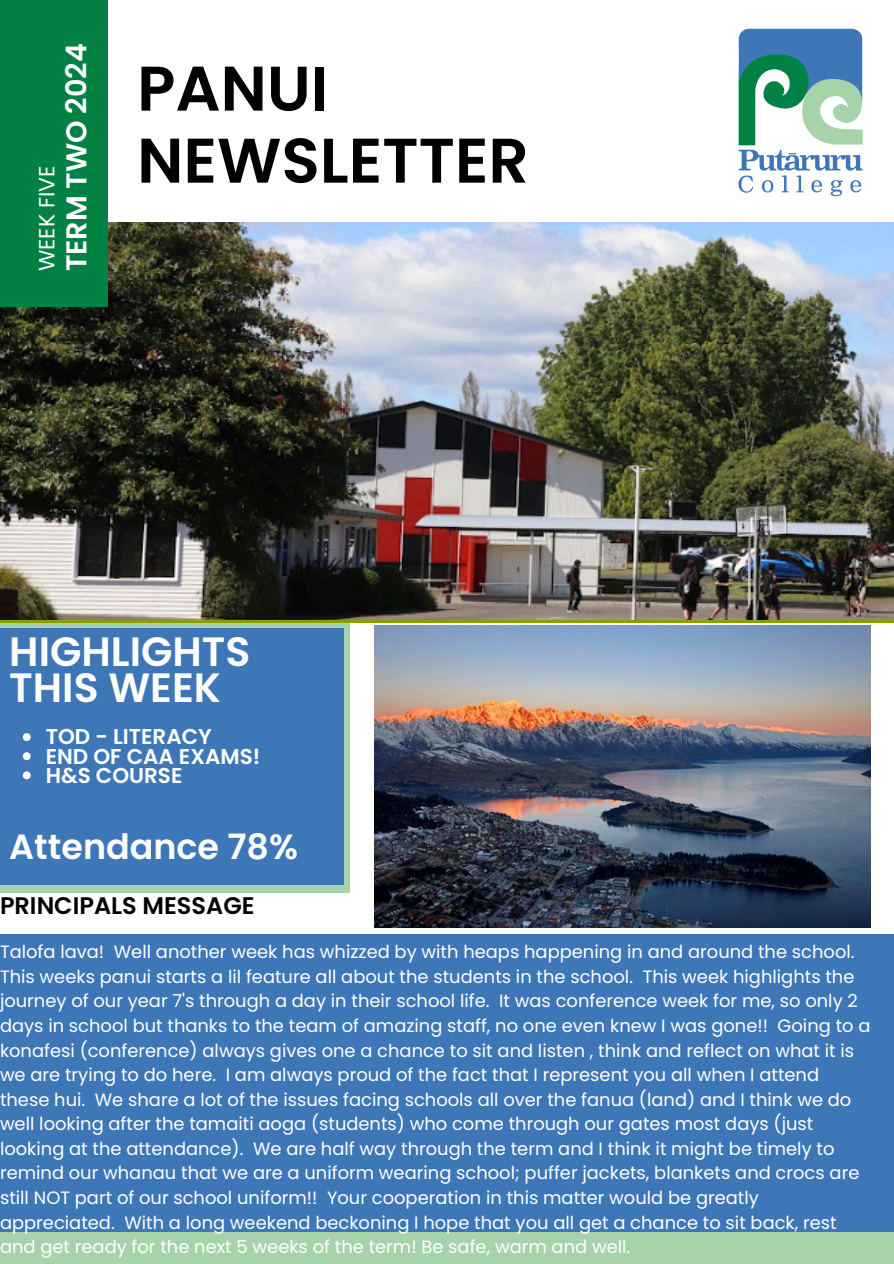
<style>
.page{position:relative;width:894px;height:1264px;background:#fff}
.page>*{position:absolute;margin:0;border:0;box-sizing:border-box;transform-origin:0 0}
.t1{font:600 63px/72px "Poppins";color:#000}
.t2{font:600 40.95px/36px "Poppins";color:#fff}
.t3{font:600 34.95px "Poppins";color:#fff}
.t4{font:600 28.65px "Poppins";color:#fff}
.t5{font:600 24px "Poppins";color:#000}
.t6{font:21.9px "Poppins";color:#fff}
.t7{font:600 21.45px "Poppins";color:#fff}
.t8{font:17.85px/24.6px "Poppins";color:#fff}
</style>
<div class="page">
<svg style="left:0;top:530px;width:349px;height:363px;background:#97bf90"></svg>
<img style="left:0;top:222px;width:893px;height:397px">
<div style="left:0;top:0;width:107px;height:306px;background:#038145"></div>
<div style="left:0;top:628px;width:343px;height:256px;background:#3e77b8"></div>
<div style="left:0;top:934px;width:893px;height:329px;background:#3e77b8"></div>
<div style="left:0;top:1231px;width:893px;height:32px;background:#a7d3ab"></div>
<svg style="left:738px;top:29px;width:124px;height:167px"></svg>
<img style="left:374px;top:626px;width:496px;height:301px">
<svg style="left:23px;top:733px;width:8px;height:8px"></svg>
<svg style="left:23px;top:752px;width:8px;height:8px"></svg>
<svg style="left:23px;top:771px;width:8px;height:8px"></svg>
<p class="t6" style="left:31px;top:271px;width:107px;rotate:-90deg">WEEK FIVE</p>
<h1 class="t4" style="left:56px;top:271px;width:229px;rotate:-90deg">TERM TWO 2024</h1>
<h4 class="t1" style="left:137px;top:53px;width:393px">PANUI<br>NEWSLETTER</h4>
<h2 class="t2" style="left:9px;top:633px;width:242px">HIGHLIGHTS<br>THIS WEEK</h2>
<p class="t7" style="left:46px;top:722px;width:167px">TOD - LITERACY</p>
<p class="t7" style="left:46px;top:741px;width:216px">END OF CAA EXAMS!</p>
<p class="t7" style="left:46px;top:760px;width:138px">H&amp;S COURSE</p>
<p class="t3" style="left:9px;top:822px;width:290px">Attendance 78%</p>
<h3 class="t5" style="left:0;top:888px;width:256px">PRINCIPALS MESSAGE</h3>
<h5 class="t8" style="left:0;top:939px;width:871px">Talofa lava! Well another week has whizzed by with heaps happening in and around the school.<br>This weeks panui starts a lil feature all about the students in the school. This week highlights the journey of our year 7's through a day in their school life. It was conference week for me, so only 2 days in school but thanks to the team of amazing staff, no one even knew I was gone!! Going to a konafesi (conference) always gives one a chance to sit and listen , think and reflect on what it is we are trying to do here. I am always proud of the fact that I represent you all when I attend these hui. We share a lot of the issues facing schools all over the fanua (land) and I think we do well looking after the tamaiti aoga (students) who come through our gates most days (just looking at the attendance). We are half way through the term and I think it might be timely to remind our whanau that we are a uniform wearing school; puffer jackets, blankets and crocs are still NOT part of our school uniform!! Your cooperation in this matter would be greatly appreciated. With a long weekend beckoning I hope that you all get a chance to sit back, rest and get ready for the next 5 weeks of the term! Be safe, warm and well.</h5>
</div>
